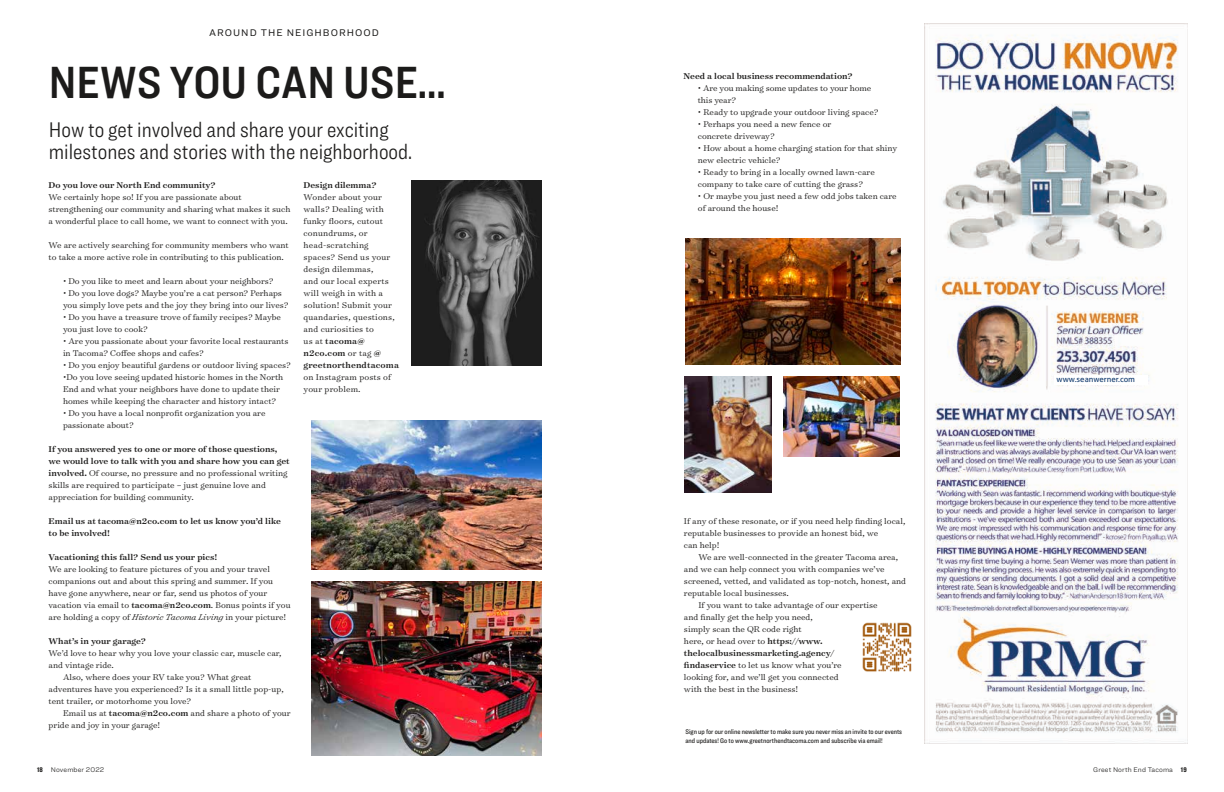
<style>
.page{position:relative;width:1224px;height:792px;background:#fff}
.page>*{position:absolute;margin:0;border:0;box-sizing:border-box;transform-origin:0 0}
.t1{font:46.9px "Ringside Condensed Semi";color:#1c1b1a}
.t2{font:300 22px/22px "Ringside Condensed";color:#1c1b1a}
.t3{font:10px "Ringside";letter-spacing:.1em;color:#1c1b1a}
.t4{font:300 9.5px/12px "Surveyor Text";color:#1c1b1a}
.t5{font:500 9.5px/12px "Surveyor Text";color:#1c1b1a}
.t6{font:8px "Aller";color:#153d70}
.t7{font:500 7px/9px "Ringside Condensed";color:#1c1b1a}
.t8{font:300 7px "Ringside";letter-spacing:.015em;color:#1c1b1a}
.s1{font-weight:500}
.s2{font-style:italic}
.s3{font-family:"Ringside Compressed";font-weight:900}
</style>
<div class="page">
<img style="left:312px;top:420px;width:230px;height:150px">
<img style="left:685px;top:238px;width:215px;height:127px">
<img style="left:924px;top:24px;width:264px;height:720px">
<div style="left:1054px;top:375px;width:94px;height:10px;background:#fff"></div>
<img style="left:862px;top:622px;width:50px;height:50px">
<img style="left:312px;top:582px;width:230px;height:174px">
<img style="left:411px;top:180px;width:131px;height:185px">
<img style="left:783px;top:377px;width:117px;height:80px">
<img style="left:684px;top:377px;width:87px;height:115px">
<p class="t3" style="left:209px;top:25px;width:171px">AROUND THE NEIGHBORHOOD</p>
<h1 class="t1" style="left:49px;top:50px;width:398px">NEWS YOU CAN USE...</h1>
<h2 class="t2" style="left:49px;top:118px;width:365px">How to get involved and share your exciting milestones and stories with the neighborhood.</h2>
<p class="t5" style="left:49px;top:178px;width:168px">Do you love our North End community?</p>
<p class="t4" style="left:49px;top:190px;width:243px">We certainly hope so! If you are passionate about strengthening our community and sharing what makes it such a wonderful place to call home, we want to connect with you.</p>
<p class="t4" style="left:49px;top:238px;width:242px">We are actively searching for community members who want to take a more active role in contributing to this publication.</p>
<p class="t4" style="left:63px;top:274px;width:212px">• Do you like to meet and learn about your neighbors?</p>
<p class="t4" style="left:63px;top:286px;width:227px">• Do you love dogs? Maybe you’re a cat person? Perhaps you simply love pets and the joy they bring into our lives?</p>
<p class="t4" style="left:63px;top:310px;width:220px">• Do you have a treasure trove of family recipes? Maybe you just love to cook?</p>
<p class="t4" style="left:63px;top:334px;width:227px">• Are you passionate about your favorite local restaurants in Tacoma? Coffee shops and cafes?</p>
<p class="t4" style="left:63px;top:358px;width:229px">• Do you enjoy beautiful gardens or outdoor living spaces?</p>
<p class="t4" style="left:63px;top:370px;width:222px">•Do you love seeing updated historic homes in the North<br>End and what your neighbors have done to update their homes while keeping the character and history intact?</p>
<p class="t4" style="left:63px;top:406px;width:204px">• Do you have a local nonprofit organization you are passionate about?</p>
<p class="t4" style="left:49px;top:442px;width:243px"><span class="s1">If you answered yes to one or more of those questions, we would love to talk with you and share how you can get involved.</span> Of course, no pressure and no professional writing skills are required to participate – just genuine love and appreciation for building community.</p>
<p class="t5" style="left:49px;top:514px;width:234px">Email us at tacoma@n2co.com to let us know you’d like to be involved!</p>
<p class="t5" style="left:49px;top:550px;width:170px">Vacationing this fall? Send us your pics!</p>
<p class="t4" style="left:49px;top:562px;width:243px">We are looking to feature pictures of you and your travel companions out and about this spring and summer. If you have gone anywhere, near or far, send us photos of your vacation via email to <span class="s1">tacoma@n2co.com</span>. Bonus points if you are holding a copy of <span class="s2">Historic Tacoma Living</span> in your picture!</p>
<p class="t5" style="left:49px;top:634px;width:99px">What’s in your garage?</p>
<p class="t4" style="left:49px;top:646px;width:235px">We’d love to hear why you love your classic car, muscle car,</p>
<p class="t4" style="left:49px;top:658px;width:67px">and vintage ride.</p>
<p class="t4" style="left:63px;top:670px;width:190px">Also, where does your RV take you? What great</p>
<p class="t4" style="left:49px;top:682px;width:237px">adventures have you experienced? Is it a small little pop-up,</p>
<p class="t4" style="left:49px;top:694px;width:144px">tent trailer, or motorhome you love?</p>
<p class="t4" style="left:63px;top:706px;width:229px">Email us at <span class="s1">tacoma@n2co.com</span> and share a photo of your</p>
<p class="t4" style="left:49px;top:718px;width:113px">pride and joy in your garage!</p>
<p class="t5" style="left:304px;top:178px;width:74px">Design dilemma?</p>
<p class="t4" style="left:304px;top:190px;width:97px">Wonder about your walls? Dealing with funky floors, cutout conundrums, or head-scratching spaces? Send us your design dilemmas,<br>and our local experts will weigh in with a solution! Submit your quandaries, questions, and curiosities to<br>us at <span class="s1">tacoma@ n2co.com</span> or tag <span class="s1">@ greetnorthendtacoma</span></p>
<p class="t4" style="left:304px;top:370px;width:89px">on Instagram posts of your problem.</p>
<p class="t5" style="left:683px;top:70px;width:171px">Need a local business recommendation?</p>
<p class="t4" style="left:698px;top:82px;width:175px">• Are you making some updates to your home this year?</p>
<p class="t4" style="left:698px;top:106px;width:182px">• Ready to upgrade your outdoor living space?</p>
<p class="t4" style="left:698px;top:118px;width:135px">• Perhaps you need a new fence or concrete driveway?</p>
<p class="t4" style="left:698px;top:142px;width:201px">• How about a home charging station for that shiny new electric vehicle?</p>
<p class="t4" style="left:698px;top:166px;width:178px">• Ready to bring in a locally owned lawn-care company to take care of cutting the grass?</p>
<p class="t4" style="left:698px;top:190px;width:200px">• Or maybe you just need a few odd jobs taken care of around the house!</p>
<p class="t4" style="left:684px;top:515px;width:223px">If any of these resonate, or if you need help finding local, reputable businesses to provide an honest bid, we<br>can help!</p>
<p class="t4" style="left:698px;top:551px;width:201px">We are well-connected in the greater Tacoma area,</p>
<p class="t4" style="left:684px;top:563px;width:202px">and we can help connect you with companies we’ve</p>
<p class="t4" style="left:684px;top:575px;width:224px">screened, vetted, and validated as top-notch, honest, and</p>
<p class="t4" style="left:684px;top:587px;width:107px">reputable local businesses.</p>
<p class="t4" style="left:698px;top:599px;width:181px">If you want to take advantage of our expertise</p>
<p class="t4" style="left:684px;top:611px;width:130px">and finally get the help you need,</p>
<p class="t4" style="left:684px;top:623px;width:119px">simply scan the QR code right</p>
<p class="t4" style="left:684px;top:635px;width:140px">here, or head over to <span class="s1">https://www.</span></p>
<p class="t5" style="left:684px;top:647px;width:152px">thelocalbusinessmarketing.agency/</p>
<p class="t4" style="left:684px;top:659px;width:159px"><span class="s1">findaservice</span> to let us know what you’re</p>
<p class="t4" style="left:684px;top:671px;width:156px">looking for, and we’ll get you connected</p>
<p class="t4" style="left:684px;top:683px;width:116px">with the best in the business!</p>
<p class="t7" style="left:685px;top:727px;width:218px">Sign up for our online newsletter to make sure you never miss an invite to our events and updates! Go to www.greetnorthendtacoma.com and subscribe via email!</p>
<p class="t6" style="left:1057px;top:374px;width:80px">www.seanwerner.com</p>
<p class="t8" style="left:37px;top:764px;width:69px"><span class="s3">18</span> November 2022</p>
<p class="t8" style="left:1093px;top:764px;width:95px">Greet North End Tacoma <span class="s3">19</span></p>
</div>
